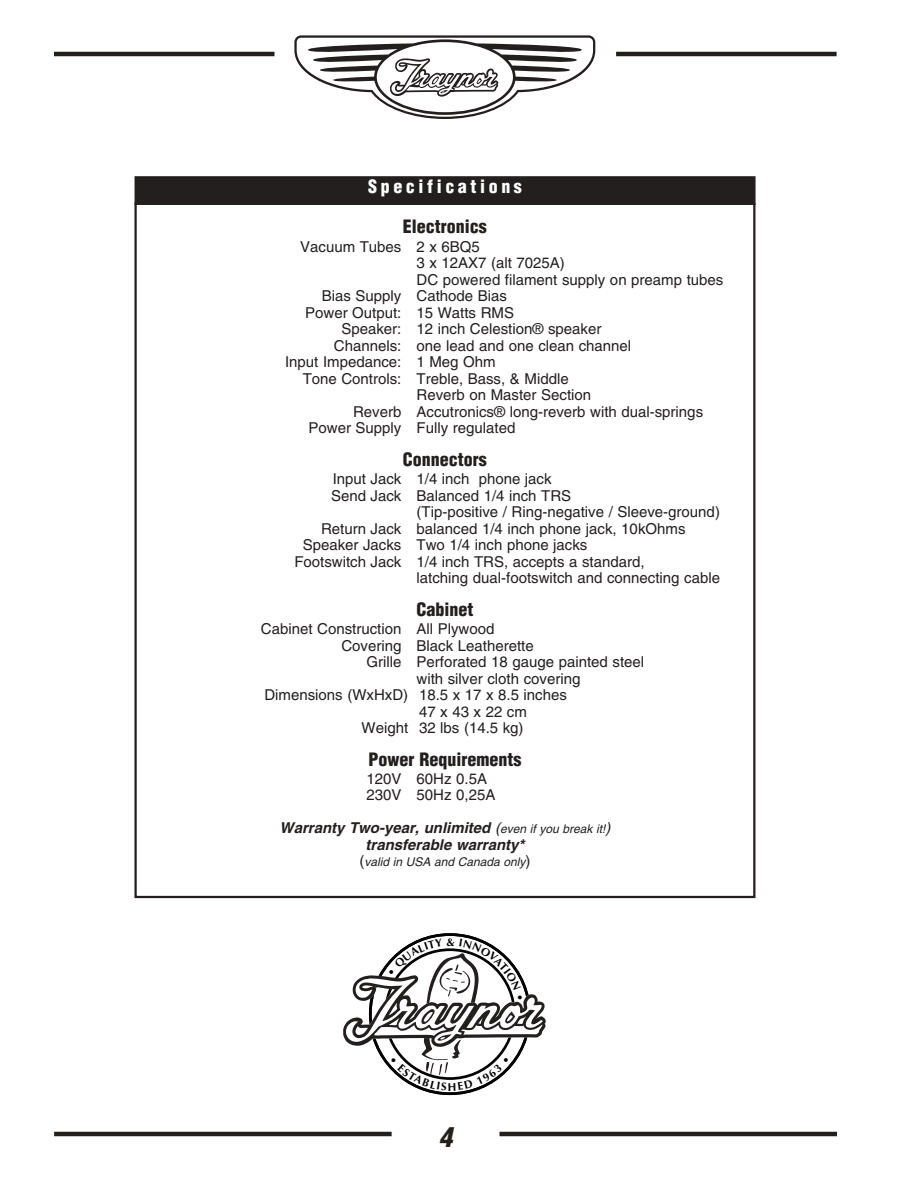
<style>
.page{position:relative;width:918px;height:1188px;background:#fff}
.page>*{position:absolute;margin:0;border:0;box-sizing:border-box;transform-origin:0 0}
.t1{font:italic 900 condensed 27px "Helvetica";color:#231f1f}
.t2{font:900 condensed 18px "Helvetica";color:#231f1f}
.t3{font:900 condensed 18px "Helvetica";letter-spacing:.2em;color:#fff}
.t4{font:15px/16.5px "Helvetica";color:#231f1f}
.t5{font:italic 700 15px/16.5px "Helvetica";color:#231f1f;text-align:center}
.t6{font:italic 12px "Helvetica";color:#231f1f}
.s1{font-weight:400}
.s2{font-weight:400;font-size:12px}
.s3{font-style:normal;font-size:15px}
</style>
<div class="page">
<svg style="left:294px;top:35px;width:301px;height:84px"></svg>
<hr style="left:54px;top:52px;width:220px;height:4px;background:#231f1f">
<hr style="left:616px;top:52px;width:221px;height:4px;background:#231f1f">
<hr style="left:54px;top:1132px;width:338px;height:4px;background:#231f1f">
<hr style="left:500px;top:1132px;width:337px;height:4px;background:#231f1f">
<div style="left:136px;top:177px;width:618px;height:27px;background:#231f1f"></div>
<div style="left:135px;top:176px;width:621px;height:29px;border:2px solid #231f1f"></div>
<svg style="left:343px;top:933px;width:203px;height:163px"></svg>
<p class="t3" style="left:368px;top:180px;width:155px">Specifications</p>
<p class="t2" style="left:403px;top:220px;width:85px">Electronics</p>
<p class="t4" style="left:300px;top:239px;width:181px">Vacuum Tubes 2 x 6BQ5</p>
<p class="t4" style="left:417px;top:256px;width:150px">3 x 12AX7 (alt 7025A)</p>
<p class="t4" style="left:417px;top:272px;width:308px">DC powered filament supply on preamp tubes</p>
<p class="t4" style="left:322px;top:289px;width:187px">Bias Supply Cathode Bias</p>
<p class="t4" style="left:305px;top:305px;width:210px">Power Output: 15 Watts RMS</p>
<p class="t4" style="left:341px;top:322px;width:262px">Speaker: 12 inch Celestion® speaker</p>
<p class="t4" style="left:334px;top:338px;width:299px">Channels: one lead and one clean channel</p>
<p class="t4" style="left:285px;top:355px;width:212px">Input Impedance: 1 Meg Ohm</p>
<p class="t4" style="left:303px;top:371px;width:268px">Tone Controls: Treble, Bass, &amp; Middle</p>
<p class="t4" style="left:417px;top:388px;width:176px">Reverb on Master Section</p>
<p class="t4" style="left:353px;top:404px;width:352px">Reverb Accutronics® long-reverb with dual-springs</p>
<p class="t4" style="left:309px;top:421px;width:208px">Power Supply Fully regulated</p>
<p class="t2" style="left:403px;top:452px;width:85px">Connectors</p>
<p class="t4" style="left:333px;top:472px;width:220px">Input Jack 1/4 inch phone jack</p>
<p class="t4" style="left:331px;top:488px;width:242px">Send Jack Balanced 1/4 inch TRS</p>
<p class="t4" style="left:417px;top:505px;width:305px">(Tip-positive / Ring-negative / Sleeve-ground)</p>
<p class="t4" style="left:321px;top:521px;width:366px">Return Jack balanced 1/4 inch phone jack, 10kOhms</p>
<p class="t4" style="left:303px;top:538px;width:286px">Speaker Jacks Two 1/4 inch phone jacks</p>
<p class="t4" style="left:294px;top:554px;width:352px">Footswitch Jack 1/4 inch TRS, accepts a standard,</p>
<p class="t4" style="left:417px;top:571px;width:305px">latching dual-footswitch and connecting cable</p>
<p class="t2" style="left:416px;top:602px;width:58px">Cabinet</p>
<p class="t4" style="left:261px;top:622px;width:235px">Cabinet Construction All Plywood</p>
<p class="t4" style="left:341px;top:638px;width:194px">Covering Black Leatherette</p>
<p class="t4" style="left:366px;top:655px;width:279px">Grille Perforated 18 gauge painted steel</p>
<p class="t4" style="left:417px;top:671px;width:165px">with silver cloth covering</p>
<p class="t4" style="left:264px;top:688px;width:304px">Dimensions (WxHxD) 18.5 x 17 x 8.5 inches</p>
<p class="t4" style="left:419px;top:704px;width:109px">47 x 43 x 22 cm</p>
<p class="t4" style="left:362px;top:721px;width:164px">Weight 32 lbs (14.5 kg)</p>
<p class="t2" style="left:369px;top:752px;width:154px">Power Requirements</p>
<p class="t4" style="left:366px;top:772px;width:130px">120V 60Hz 0.5A<br>230V 50Hz 0,25A</p>
<p class="t5" style="left:280px;top:821px;width:335px">Warranty Two-year, unlimited <span class="s1">(</span><span class="s2">even if you break it!</span><span class="s1">) </span>transferable warranty *</p>
<p class="t6" style="left:359px;top:858px;width:173px"><span class="s3">(</span> valid in USA and Canada only<span class="s3">)</span></p>
<h1 class="t1" style="left:439px;top:1126px;width:15px">4</h1>
</div>
